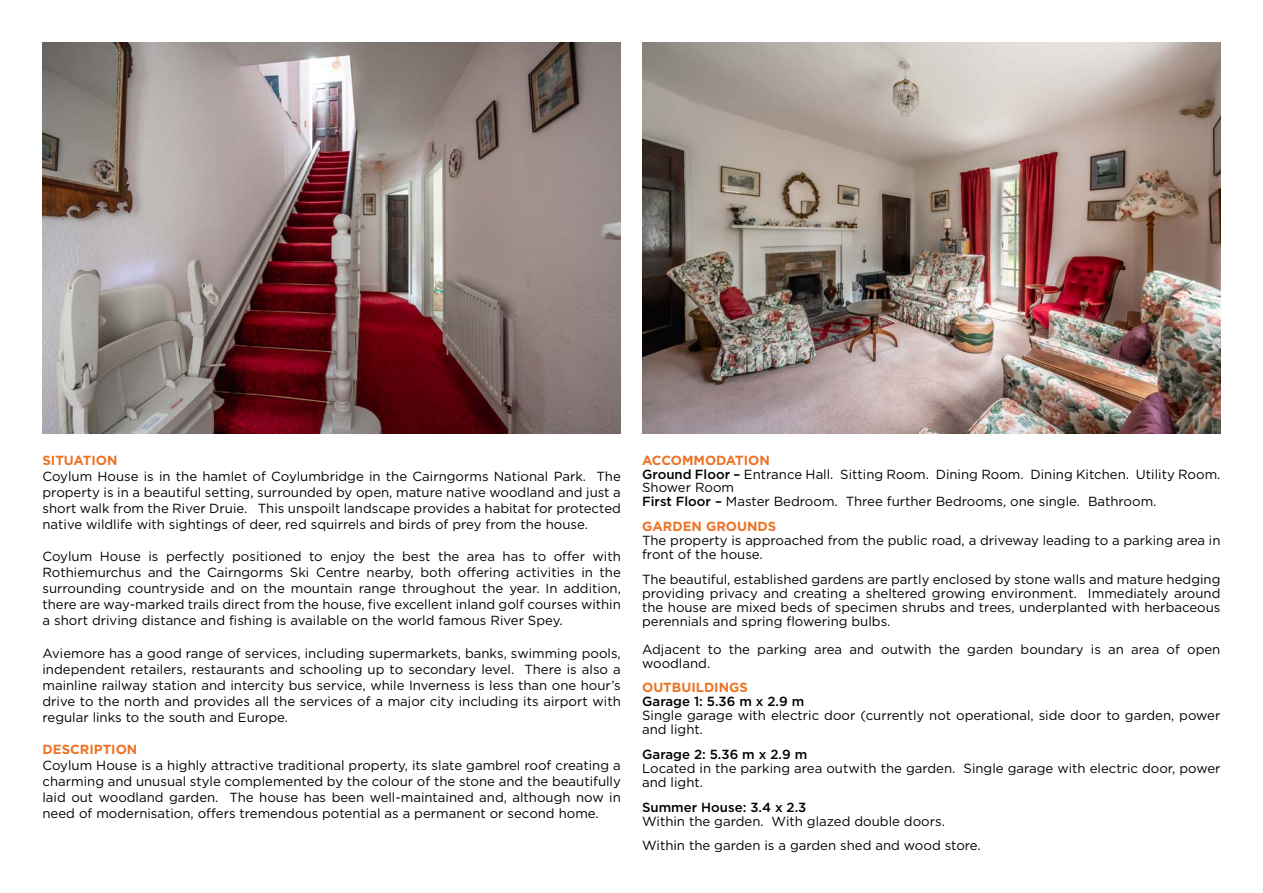
<style>
.page{position:relative;width:1263px;height:893px;background:#fff}
.page>*{position:absolute;margin:0;border:0;box-sizing:border-box;transform-origin:0 0}
.Body_Text{font:13.2px/16px "Gotham HTF";color:#000;text-align:justify}
.Headings_Text{font:700 13.2px "Gotham HTF";color:#ec7326}
.Body_Text-2{font:500 13.2px "Gotham HTF";color:#000}
.s1{font-weight:500}
</style>
<div class="page">
<img style="left:43px;top:43px;width:578px;height:391px">
<img style="left:642px;top:43px;width:578px;height:391px">
<p class="Headings_Text" style="left:43px;top:452px;width:76px">SITUATION</p>
<p class="Body_Text" style="left:43px;top:468px;width:580px">Coylum House is in the hamlet of Coylumbridge in the Cairngorms National Park. The property is in a beautiful setting, surrounded by open, mature native woodland and just a short walk from the River Druie. This unspoilt landscape provides a habitat for protected native wildlife with sightings of deer, red squirrels and birds of prey from the house.</p>
<p class="Body_Text" style="left:43px;top:548px;width:580px">Coylum House is perfectly positioned to enjoy the best the area has to offer with Rothiemurchus and the Cairngorms Ski Centre nearby, both offering activities in the surrounding countryside and on the mountain range throughout the year. In addition, there are way-marked trails direct from the house, five excellent inland golf courses within a short driving distance and fishing is available on the world famous River Spey.</p>
<p class="Body_Text" style="left:43px;top:645px;width:580px">Aviemore has a good range of services, including supermarkets, banks, swimming pools, independent retailers, restaurants and schooling up to secondary level. There is also a mainline railway station and intercity bus service, while Inverness is less than one hour’s drive to the north and provides all the services of a major city including its airport with regular links to the south and Europe.</p>
<p class="Headings_Text" style="left:43px;top:742px;width:96px">DESCRIPTION</p>
<p class="Body_Text" style="left:43px;top:757px;width:580px">Coylum House is a highly attractive traditional property, its slate gambrel roof creating a charming and unusual style complemented by the colour of the stone and the beautifully laid out woodland garden. The house has been well-maintained and, although now in need of modernisation, offers tremendous potential as a permanent or second home.</p>
<p class="Headings_Text" style="left:642px;top:452px;width:129px">ACCOMMODATION</p>
<p class="Body_Text" style="left:642px;top:467px;width:580px;line-height:14px"><span class="s1">Ground Floor –</span> Entrance Hall. Sitting Room. Dining Room. Dining Kitchen. Utility Room.<br>Shower Room</p>
<p class="Body_Text" style="left:642px;top:493px;width:516px"><span class="s1">First Floor –</span> Master Bedroom. Three further Bedrooms, one single. Bathroom.</p>
<p class="Headings_Text" style="left:642px;top:519px;width:136px">GARDEN GROUNDS</p>
<p class="Body_Text" style="left:642px;top:533px;width:580px;line-height:14px">The property is approached from the public road, a driveway leading to a parking area in front of the house.</p>
<p class="Body_Text" style="left:642px;top:572px;width:580px;line-height:14px">The beautiful, established gardens are partly enclosed by stone walls and mature hedging providing privacy and creating a sheltered growing environment. Immediately around the house are mixed beds of specimen shrubs and trees, underplanted with herbaceous perennials and spring flowering bulbs.</p>
<p class="Body_Text" style="left:642px;top:642px;width:580px;line-height:14px">Adjacent to the parking area and outwith the garden boundary is an area of open woodland.</p>
<p class="Headings_Text" style="left:642px;top:680px;width:107px">OUTBUILDINGS</p>
<p class="Body_Text-2" style="left:642px;top:694px;width:164px">Garage 1: 5.36 m x 2.9 m</p>
<p class="Body_Text" style="left:642px;top:708px;width:580px;line-height:14px">Single garage with electric door (currently not operational, side door to garden, power and light.</p>
<p class="Body_Text-2" style="left:642px;top:747px;width:167px">Garage 2: 5.36 m x 2.9 m</p>
<p class="Body_Text" style="left:642px;top:761px;width:580px;line-height:14px">Located in the parking area outwith the garden. Single garage with electric door, power and light.</p>
<p class="Body_Text-2" style="left:642px;top:799px;width:166px">Summer House: 3.4 x 2.3</p>
<p class="Body_Text" style="left:642px;top:813px;width:304px">Within the garden. With glazed double doors.</p>
<p class="Body_Text" style="left:642px;top:838px;width:340px">Within the garden is a garden shed and wood store.</p>
</div>
